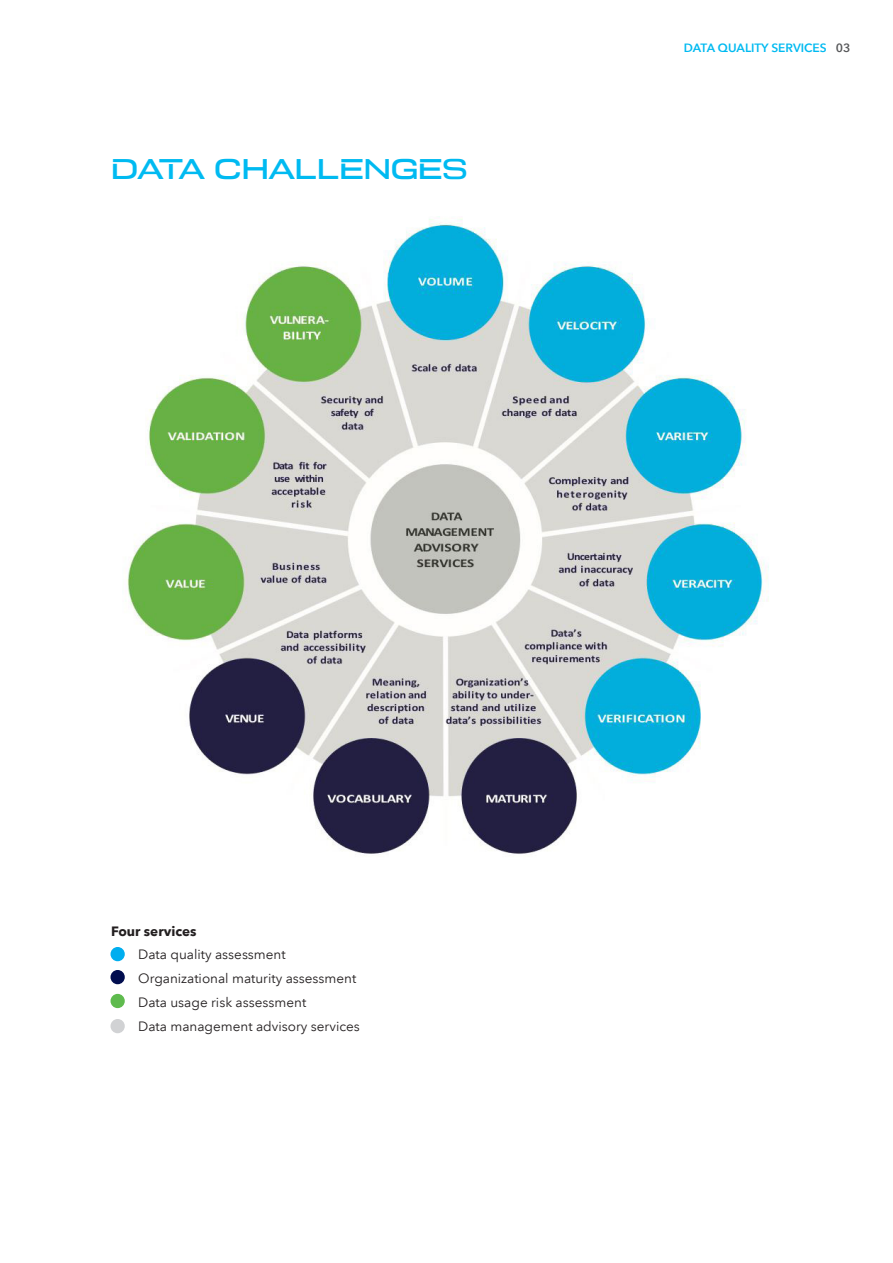
<style>
.page{position:relative;width:893px;height:1263px;background:#fff}
.page>*{position:absolute;margin:0;border:0;box-sizing:border-box;transform-origin:0 0}
.DNV_GL_Inside_Headin{font:500 28.5px "Broader View";color:#00baf1}
.DNV_GL_Body{font:13.5px "Avenir Next LT Pro";color:#231f20}
.DNV_GL_Body-2{font:700 13.5px "Avenir Next LT Pro";color:#231f20}
.DNV_GL_Page_header_r{font:600 12px "Avenir Next LT Pro";color:#00baf1}
.s1{color:#57585a}
</style>
<div class="page">
<img style="left:127px;top:216px;width:642px;height:638px">
<div style="left:111px;top:994px;width:13px;height:13px;background:#5fbb4e;border-radius:50%"></div>
<div style="left:111px;top:994px;width:14px;height:14px;border:2px solid #5fbb4e;border-radius:50%"></div>
<div style="left:111px;top:971px;width:13px;height:12px;background:#010d4f;border-radius:50%"></div>
<div style="left:111px;top:970px;width:14px;height:14px;border:2px solid #010d4f;border-radius:50%"></div>
<div style="left:111px;top:948px;width:13px;height:12px;background:#00aeef;border-radius:50%"></div>
<div style="left:111px;top:947px;width:14px;height:14px;border:2px solid #00aeef;border-radius:50%"></div>
<div style="left:111px;top:1020px;width:13px;height:12px;background:#d1d2d4;border-radius:50%"></div>
<div style="left:111px;top:1019px;width:14px;height:14px;border:2px solid #d1d2d4;border-radius:50%"></div>
<p class="DNV_GL_Inside_Headin" style="left:111px;top:151px;width:358px">DATA CHALLENGES</p>
<p class="DNV_GL_Page_header_r" style="left:684px;top:40px;width:168px">DATA QUALITY SERVICES <span class="s1">03</span></p>
<p class="DNV_GL_Body-2" style="left:111px;top:923px;width:87px">Four services</p>
<p class="DNV_GL_Body" style="left:138px;top:946px;width:149px">Data quality assessment</p>
<p class="DNV_GL_Body" style="left:138px;top:970px;width:220px">Organizational maturity assessment</p>
<p class="DNV_GL_Body" style="left:138px;top:994px;width:169px">Data usage risk assessment</p>
<p class="DNV_GL_Body" style="left:138px;top:1018px;width:223px">Data management advisory services</p>
</div>
